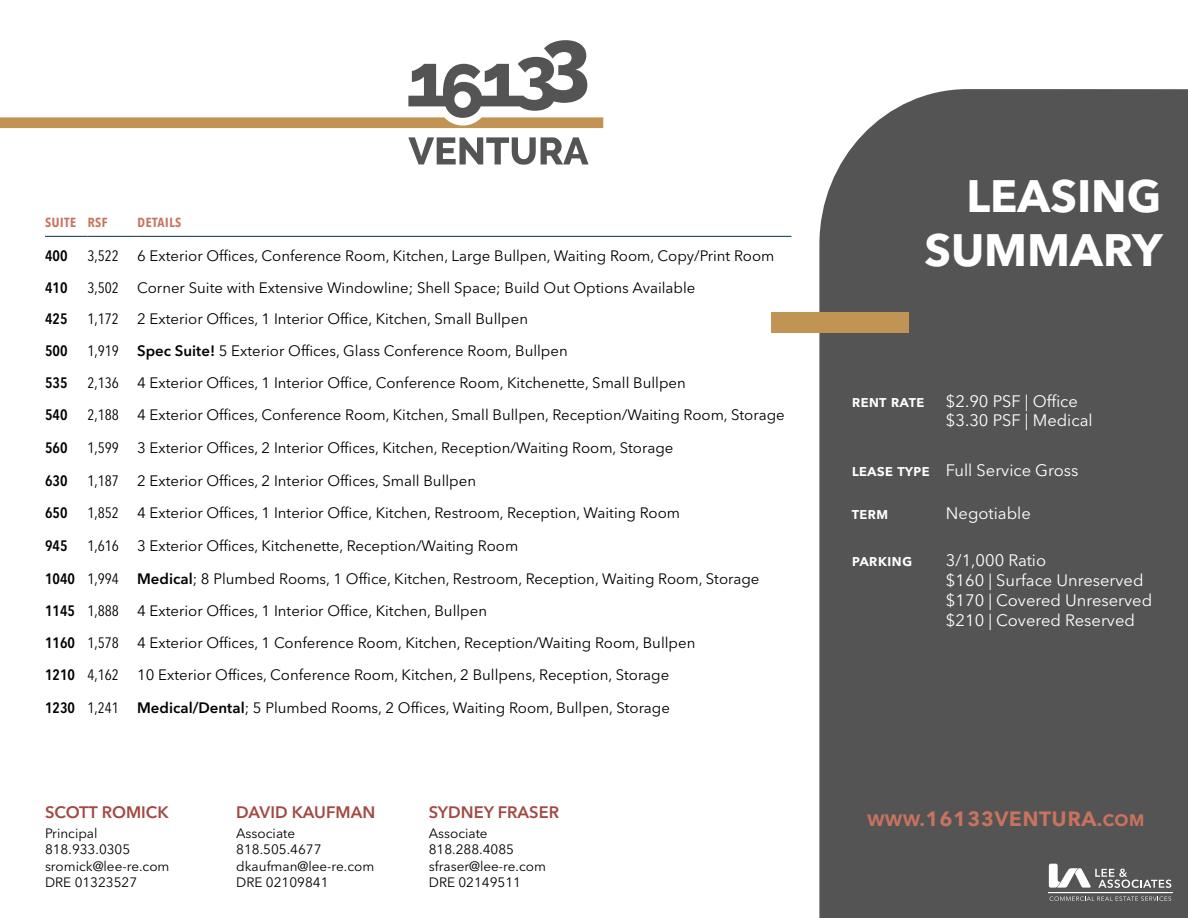
<style>
.page{position:relative;width:1188px;height:918px;background:#fff}
.page>*{position:absolute;margin:0;border:0;box-sizing:border-box;transform-origin:0 0}
.t1{font:700 45px/54px "Avenir Next LT Pro";color:#fff;text-align:right}
.t2{font:600 26.85px "Avenir Next LT Pro";color:#c8735e}
.t3{font:16.5px/19.8px "Avenir Next LT Pro";color:#fff}
.t4{font:600 16.5px "Avenir Next LT Pro";color:#a14a43}
.t5{font:600 16.5px "Avenir Next LT Pro";color:#fff}
.t6{font:600 condensed 16.5px "Avenir Next LT Pro";letter-spacing:.01em;color:#c8735e}
.t7{font:15px/32.2px "Avenir Next LT Pro";color:#000}
.t8{font:600 condensed 15px "Avenir Next LT Pro";color:#000}
.t9{font:13.5px/16.2px "Avenir Next LT Pro";color:#000}
.s1{font-stretch:condensed}
.s2{font-weight:600}
.s3{font-weight:600;font-stretch:condensed}
.s4{font-size:21.45px}
</style>
<div class="page">
<div style="left:819px;top:89px;width:369px;height:829px;background:#545454"></div>
<div style="left:771px;top:312px;width:137px;height:21px;background:#c19453"></div>
<hr style="left:45px;top:236px;width:42px;height:1px;background:#003145">
<hr style="left:87px;top:236px;width:50px;height:1px;background:#003145">
<hr style="left:137px;top:236px;width:654px;height:1px;background:#003145">
<svg style="left:408px;top:137px;width:181px;height:28px"></svg>
<svg style="left:0;top:40px;width:603px;height:88px"></svg>
<svg style="left:1049px;top:864px;width:122px;height:24px"></svg>
<svg style="left:1050px;top:896px;width:121px;height:5px"></svg>
<hr style="left:1048px;top:893px;width:124px;height:1px;background:#fff">
<p class="t6" style="left:45px;top:211px;width:64px">suite rsf</p>
<p class="t6" style="left:137px;top:211px;width:46px">details</p>
<p class="t8" style="left:45px;top:247px;width:24px">400</p>
<p class="t7" style="left:87px;top:240px;width:689px"><span class="s1">3,522</span> 6 Exterior Offices, Conference Room, Kitchen, Large Bullpen, Waiting Room, Copy/Print Room</p>
<p class="t8" style="left:45px;top:278px;width:24px">410</p>
<p class="t7" style="left:87px;top:271px;width:610px"><span class="s1">3,502</span> Corner Suite with Extensive Windowline; Shell Space; Build Out Options Available</p>
<p class="t8" style="left:45px;top:310px;width:24px">425</p>
<p class="t7" style="left:87px;top:303px;width:442px"><span class="s1">1,172</span> 2 Exterior Offices, 1 Interior Office, Kitchen, Small Bullpen</p>
<p class="t8" style="left:45px;top:342px;width:24px">500</p>
<p class="t7" style="left:87px;top:335px;width:482px"><span class="s1">1,919</span> <span class="s2">Spec Suite!</span> 5 Exterior Offices, Glass Conference Room, Bullpen</p>
<p class="t8" style="left:45px;top:373px;width:24px">535</p>
<p class="t7" style="left:87px;top:366px;width:600px"><span class="s1">2,136</span> 4 Exterior Offices, 1 Interior Office, Conference Room, Kitchenette, Small Bullpen</p>
<p class="t8" style="left:45px;top:406px;width:24px">540</p>
<p class="t7" style="left:87px;top:399px;width:699px"><span class="s1">2,188</span> 4 Exterior Offices, Conference Room, Kitchen, Small Bullpen, Reception/Waiting Room, Storage</p>
<p class="t8" style="left:45px;top:439px;width:24px">560</p>
<p class="t7" style="left:87px;top:432px;width:587px"><span class="s1">1,599</span> 3 Exterior Offices, 2 Interior Offices, Kitchen, Reception/Waiting Room, Storage</p>
<p class="t8" style="left:45px;top:471px;width:24px">630</p>
<p class="t7" style="left:87px;top:464px;width:390px"><span class="s1">1,187</span> 2 Exterior Offices, 2 Interior Offices, Small Bullpen</p>
<p class="t8" style="left:45px;top:504px;width:24px">650</p>
<p class="t7" style="left:87px;top:497px;width:594px"><span class="s1">1,852</span> 4 Exterior Offices, 1 Interior Office, Kitchen, Restroom, Reception, Waiting Room</p>
<p class="t8" style="left:45px;top:537px;width:24px">945</p>
<p class="t7" style="left:45px;top:530px;width:716px;text-indent:42px"><span class="s1">1,616</span> 3 Exterior Offices, Kitchenette, Reception/Waiting Room<br><span class="s3">1040</span> <span class="s1">1,994</span> <span class="s2">Medical</span>; 8 Plumbed Rooms, 1 Office, Kitchen, Restroom, Reception, Waiting Room, Storage <span class="s3">1145</span> <span class="s1">1,888</span> 4 Exterior Offices, 1 Interior Office, Kitchen, Bullpen<br><span class="s3">1160</span> <span class="s1">1,578</span> 4 Exterior Offices, 1 Conference Room, Kitchen, Reception/Waiting Room, Bullpen<br><span class="s3">1210</span> <span class="s1">4,162</span> 10 Exterior Offices, Conference Room, Kitchen, 2 Bullpens, Reception, Storage<br><span class="s3">1230</span> <span class="s1">1,241</span> <span class="s2">Medical/Dental</span>; 5 Plumbed Rooms, 2 Offices, Waiting Room, Bullpen, Storage</p>
<h1 class="t1" style="left:925px;top:169px;width:240px">LEASING<br>SUMMARY</h1>
<p class="t5" style="left:852px;top:391px;width:74px">rent rate</p>
<p class="t3" style="left:946px;top:391px;width:148px">$2.90 PSF | Office $3.30 PSF | Medical</p>
<p class="t3" style="left:852px;top:460px;width:228px"><span class="s2">lease type</span> Full Service Gross</p>
<p class="t5" style="left:852px;top:503px;width:38px">term</p>
<p class="t3" style="left:946px;top:503px;width:86px">Negotiable</p>
<p class="t5" style="left:852px;top:551px;width:62px">parking</p>
<p class="t3" style="left:946px;top:551px;width:208px">3/1,000 Ratio<br>$160 | Surface Unreserved $170 | Covered Unreserved $210 | Covered Reserved</p>
<p class="t4" style="left:45px;top:803px;width:125px">SCOTT ROMICK</p>
<p class="t9" style="left:45px;top:825px;width:126px">Principal<br>818.933.0305 sromick@lee-re.com<br>DRE 01323527</p>
<p class="t9" style="left:236px;top:825px;width:140px">Associate<br>818.505.4677 dkaufman@lee-re.com<br>DRE 02109841</p>
<p class="t4" style="left:236px;top:803px;width:141px">DAVID KAUFMAN</p>
<p class="t4" style="left:429px;top:803px;width:132px">SYDNEY FRASER</p>
<h2 class="t2" style="left:867px;top:800px;width:279px"><span class="s4">www.</span>16133ventura<span class="s4">.com</span></h2>
<p class="t9" style="left:429px;top:825px;width:119px">Associate<br>818.288.4085 sfraser@lee-re.com<br>DRE 02149511</p>
</div>
